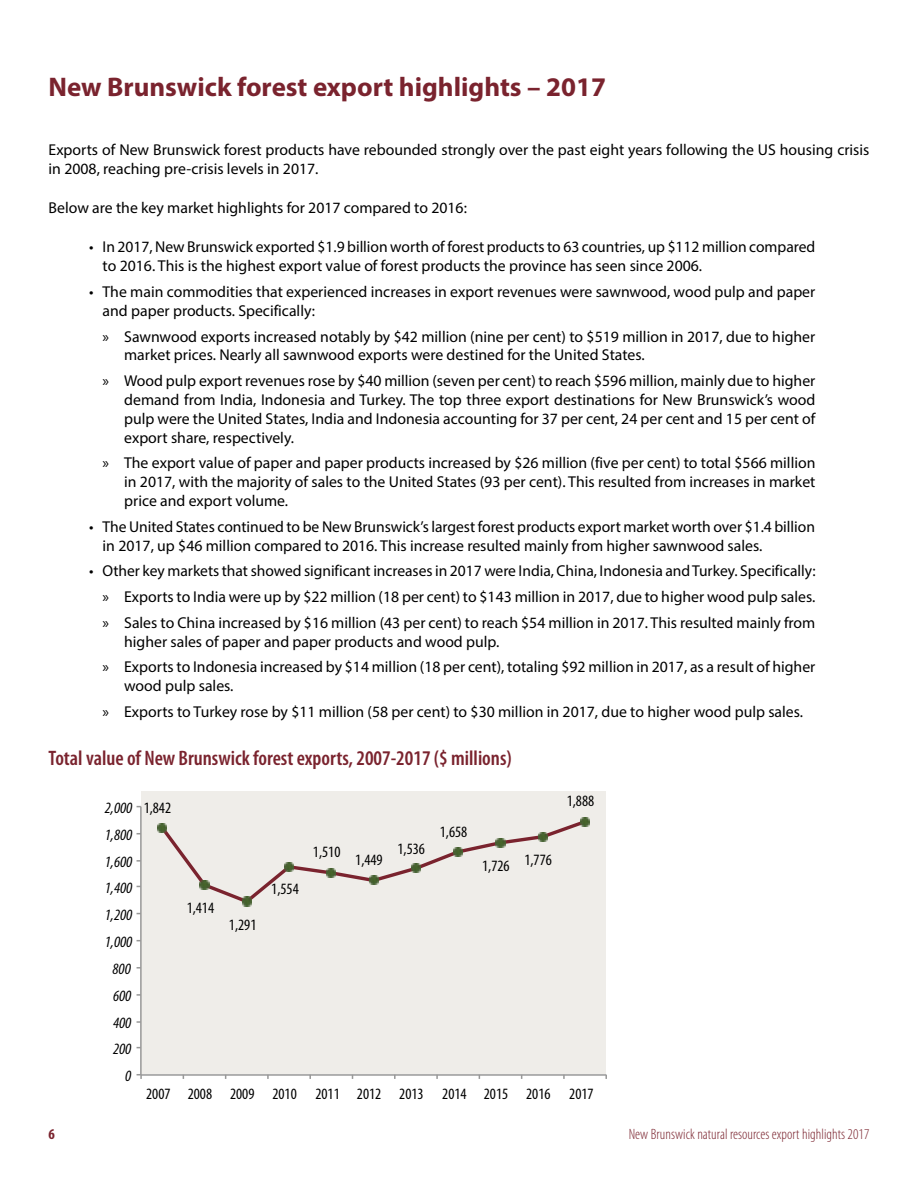
<style>
.page{position:relative;width:918px;height:1188px;background:#fff}
.page>*{position:absolute;margin:0;border:0;box-sizing:border-box;transform-origin:0 0}
.t1{font:700 27px "Myriad Pro";color:#7a232e}
.t2{font:600 condensed 21px "Myriad Pro";color:#7a232e}
.t3{font:15.75px/18.9px "Myriad Pro";color:#000}
.t4{font:condensed 15.75px "Myriad Pro";color:#000}
.t5{font:italic condensed 15.75px "Myriad Pro";color:#000}
.t6{font:300 condensed 15px "Myriad Pro";letter-spacing:.005em;color:#7a232e}
.t7{font:700 condensed 15px "Myriad Pro";color:#7a232e}
</style>
<div class="page">
<div style="left:136px;top:791px;width:471px;height:288px;background:#efede9"></div>
<hr style="left:140px;top:807px;width:2px;height:268px;background:#989898">
<hr style="left:141px;top:1074px;width:465px;height:2px;background:#989898">
<svg style="left:137px;top:1074px;width:5px;height:5px"></svg>
<div style="left:157px;top:817px;width:433px;height:89px;background:#efede9"></div>
<h1 class="t1" style="left:49px;top:69px;width:559px">New Brunswick forest export highlights – 2017</h1>
<p class="t3" style="left:49px;top:140px;width:822px">Exports of New Brunswick forest products have rebounded strongly over the past eight years following the US housing crisis in 2008, reaching pre-crisis levels in 2017.</p>
<p class="t3" style="left:49px;top:198px;width:420px">Below are the key market highlights for 2017 compared to 2016:</p>
<p class="t3" style="left:103px;top:237px;width:714px;text-indent:-14px">• In 2017, New Brunswick exported $1.9 billion worth of forest products to 63 countries, up $112 million compared to 2016. This is the highest export value of forest products the province has seen since 2006.</p>
<p class="t3" style="left:103px;top:282px;width:714px;text-indent:-13px">• The main commodities that experienced increases in export revenues were sawnwood, wood pulp and paper and paper products. Specifically:</p>
<p class="t3" style="left:124px;top:327px;width:693px;text-indent:-22px">» Sawnwood exports increased notably by $42 million (nine per cent) to $519 million in 2017, due to higher market prices. Nearly all sawnwood exports were destined for the United States.</p>
<p class="t3" style="left:124px;top:371px;width:693px;text-align:justify;text-indent:-22px">» Wood pulp export revenues rose by $40 million (seven per cent) to reach $596 million, mainly due to higher demand from India, Indonesia and Turkey. The top three export destinations for New Brunswick’s wood pulp were the United States, India and Indonesia accounting for 37 per cent, 24 per cent and 15 per cent of export share, respectively.</p>
<p class="t3" style="left:124px;top:453px;width:693px;text-align:justify;text-indent:-22px">» The export value of paper and paper products increased by $26 million (five per cent) to total $566 million in 2017, with the majority of sales to the United States (93 per cent). This resulted from increases in market price and export volume.</p>
<p class="t3" style="left:103px;top:517px;width:714px;text-indent:-14px">• The United States continued to be New Brunswick’s largest forest products export market worth over $1.4 billion in 2017, up $46 million compared to 2016. This increase resulted mainly from higher sawnwood sales.</p>
<p class="t3" style="left:103px;top:558px;width:715px;line-height:25.7px;text-align:justify;text-indent:-13px">• Other key markets that showed significant increases in 2017 were India, China, Indonesia and Turkey. Specifically: » Exports to India were up by $22 million (18 per cent) to $143 million in 2017, due to higher wood pulp sales. » Sales to China increased by $16 million (43 per cent) to reach $54 million in 2017. This resulted mainly from</p>
<p class="t3" style="left:103px;top:628px;width:714px;line-height:25.7px;text-indent:22px">higher sales of paper and paper products and wood pulp.<br>» Exports to Indonesia increased by $14 million (18 per cent), totaling $92 million in 2017, as a result of higher</p>
<p class="t3" style="left:103px;top:673px;width:702px;line-height:25.7px;text-indent:22px">wood pulp sales.<br>» Exports to Turkey rose by $11 million (58 per cent) to $30 million in 2017, due to higher wood pulp sales.</p>
<h2 class="t2" style="left:49px;top:747px;width:465px">Total value of New Brunswick forest exports, 2007-2017 ($ millions)</h2>
<p class="t4" style="left:144px;top:799px;width:29px">1,842</p>
<p class="t4" style="left:567px;top:793px;width:29px">1,888</p>
<p class="t5" style="left:105px;top:799px;width:29px">2,000</p>
<p class="t5" style="left:105px;top:826px;width:29px">1,800</p>
<p class="t5" style="left:105px;top:853px;width:29px">1,600</p>
<p class="t5" style="left:105px;top:880px;width:29px">1,400</p>
<p class="t5" style="left:105px;top:907px;width:29px">1,200</p>
<p class="t5" style="left:105px;top:934px;width:29px">1,000</p>
<p class="t5" style="left:112px;top:960px;width:20px">800</p>
<p class="t5" style="left:113px;top:987px;width:20px">600</p>
<p class="t5" style="left:113px;top:1014px;width:20px">400</p>
<p class="t5" style="left:113px;top:1041px;width:20px">200</p>
<p class="t5" style="left:125px;top:1068px;width:8px">0</p>
<p class="t4" style="left:187px;top:899px;width:29px">1,414</p>
<p class="t4" style="left:229px;top:916px;width:29px">1,291</p>
<p class="t4" style="left:271px;top:881px;width:29px">1,554</p>
<p class="t4" style="left:313px;top:843px;width:29px">1,510</p>
<p class="t4" style="left:355px;top:852px;width:29px">1,449</p>
<p class="t4" style="left:398px;top:840px;width:29px">1,536</p>
<p class="t4" style="left:440px;top:824px;width:29px">1,658</p>
<p class="t4" style="left:482px;top:854px;width:71px">1,726 1,776</p>
<p class="t4" style="left:146px;top:1085px;width:449px">2007 2008 2009 2010 2011 2012 2013 2014 2015 2016 2017</p>
<p class="t7" style="left:49px;top:1125px;width:8px">6</p>
<p class="t6" style="left:629px;top:1126px;width:242px">New Brunswick natural resources export highlights 2017</p>
</div>
